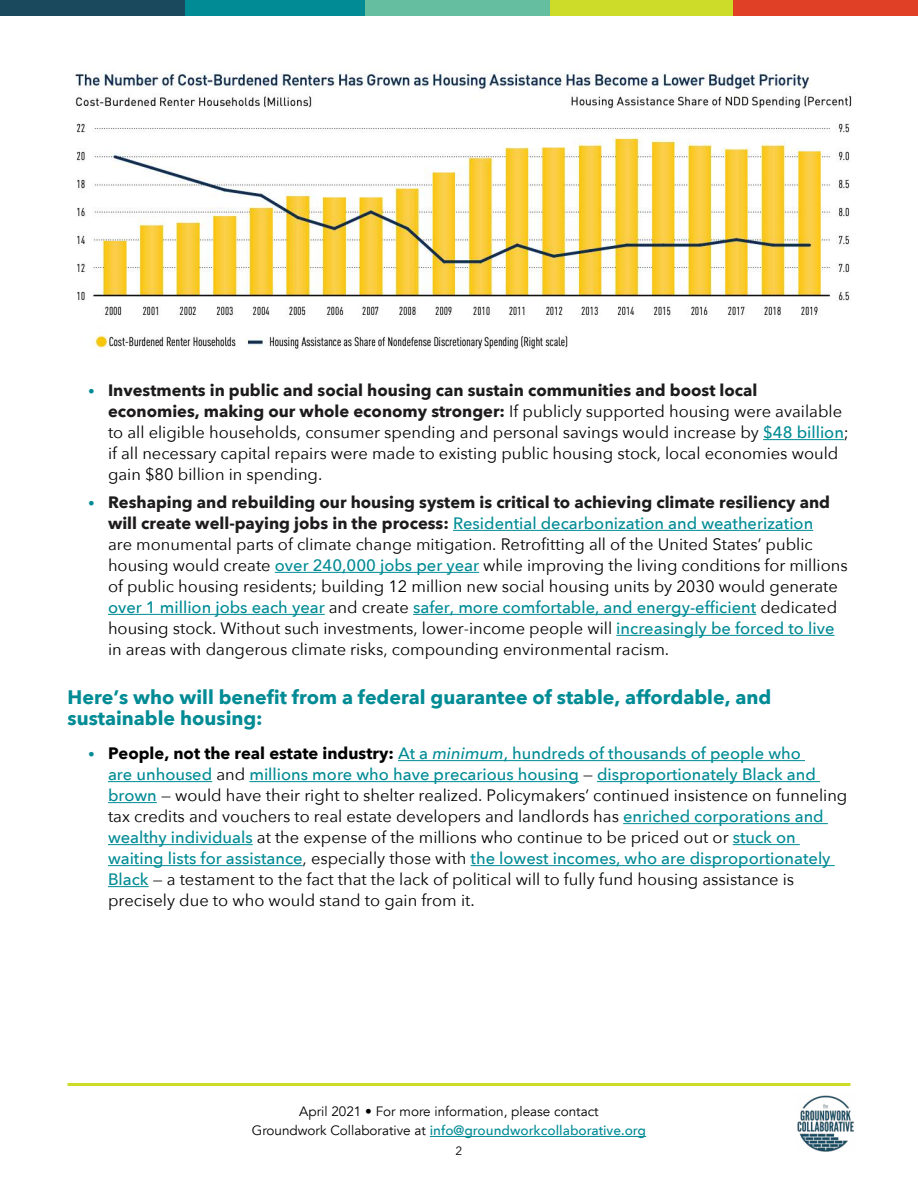
<style>
.page{position:relative;width:918px;height:1188px;background:#fff}
.page>*{position:absolute;margin:0;border:0;box-sizing:border-box;transform-origin:0 0}
.t1{font:700 19.5px/21px "Avenir Next";color:#008b95}
.t2{font:16.5px/21px "Avenir Next";color:#000}
.t3{font:500 13.5px "Avenir Next";color:#008b95}
.t4{font:13.5px "Avenir";color:#000}
.t5{font:12px "Avenir Next";color:#000}
.s1{font-family:"Sentinel";font-weight:700;font-size:15px;color:#008b95}
.s2{font-weight:700;color:#1d1b1b}
.s3{font-weight:500;color:#008b95}
.s4{font-weight:700}
.s5{font-weight:500;font-style:italic;color:#008b95}
.s6{font-family:"Avenir";font-weight:400;color:#000}
</style>
<div class="page">
<hr style="left:763px;top:439px;width:81px;height:1px;background:#008b95">
<hr style="left:453px;top:530px;width:360px;height:1px;background:#008b95">
<hr style="left:275px;top:572px;width:204px;height:1px;background:#008b95">
<hr style="left:108px;top:614px;width:217px;height:1px;background:#008b95">
<hr style="left:413px;top:614px;width:343px;height:1px;background:#008b95">
<hr style="left:616px;top:635px;width:218px;height:1px;background:#008b95">
<hr style="left:398px;top:760px;width:407px;height:1px;background:#008b95">
<hr style="left:108px;top:781px;width:104px;height:1px;background:#008b95">
<hr style="left:249px;top:781px;width:330px;height:1px;background:#008b95">
<hr style="left:597px;top:781px;width:223px;height:1px;background:#008b95">
<hr style="left:108px;top:802px;width:49px;height:1px;background:#008b95">
<hr style="left:623px;top:823px;width:205px;height:1px;background:#008b95">
<hr style="left:108px;top:844px;width:145px;height:1px;background:#008b95">
<hr style="left:733px;top:844px;width:67px;height:1px;background:#008b95">
<hr style="left:108px;top:865px;width:195px;height:1px;background:#008b95">
<hr style="left:471px;top:865px;width:364px;height:1px;background:#008b95">
<hr style="left:108px;top:886px;width:41px;height:1px;background:#008b95">
<div style="left:0;top:0;width:185px;height:15px;background:#1a495e"></div>
<div style="left:549px;top:0;width:184px;height:15px;background:#cddc29"></div>
<div style="left:185px;top:0;width:185px;height:15px;background:#008b95"></div>
<div style="left:366px;top:0;width:184px;height:15px;background:#65bea0"></div>
<div style="left:734px;top:0;width:184px;height:15px;background:#df4026"></div>
<hr style="left:68px;top:1083px;width:782px;height:3px;background:#cddc29">
<img style="left:797px;top:1095px;width:57px;height:57px">
<hr style="left:430px;top:1136px;width:216px;height:1px;background:#008b95">
<img style="left:75px;top:73px;width:777px;height:278px">
<p class="t2" style="left:108px;top:379px;width:742px;text-indent:-20px"><span class="s1">•</span> <span class="s2">Investments in public and social housing can sustain communities and boost local economies, making our whole economy stronger:</span> If publicly supported housing were available to all eligible households, consumer spending and personal savings would increase by <span class="s3">$48 billion</span>; if all necessary capital repairs were made to existing public housing stock, local economies would gain $80 billion in spending.</p>
<p class="t2" style="left:108px;top:491px;width:741px;text-indent:-20px"><span class="s1">•</span> <span class="s2">Reshaping and rebuilding our housing system is critical to achieving climate resiliency and will create well-paying jobs in the process:</span> <span class="s3">Residential decarbonization and weatherization<br></span>are monumental parts of climate change mitigation. Retrofitting all of the United States’ public housing would create <span class="s3">over 240,000 jobs per year</span> while improving the living conditions for millions of public housing residents; building 12 million new social housing units by 2030 would generate <span class="s3">over 1 million jobs each year</span> and create <span class="s3">safer, more comfortable, and energy-efficient</span> dedicated housing stock. Without such investments, lower-income people will <span class="s3">increasingly be forced to live </span>in areas with dangerous climate risks, compounding environmental racism.</p>
<p class="t1" style="left:68px;top:686px;width:705px">Here’s who will benefit from a federal guarantee of stable, affordable, and sustainable housing:</p>
<p class="t2" style="left:108px;top:742px;width:741px;text-indent:-20px"><span class="s1">•</span> <span class="s4">People, not the real estate industry:</span> <span class="s3">At a</span> <span class="s5">minimum</span><span class="s3">, hundreds of thousands of people who<br>are unhoused</span> and <span class="s3">millions more who have precarious housing</span> — <span class="s3">disproportionately Black and brown</span> — would have their right to shelter realized. Policymakers’ continued insistence on funneling tax credits and vouchers to real estate developers and landlords has <span class="s3">enriched corporations and wealthy individuals</span> at the expense of the millions who continue to be priced out or <span class="s3">stuck on waiting lists for assistance</span>, especially those with <span class="s3">the lowest incomes, who are disproportionately Black</span> — a testament to the fact that the lack of political will to fully fund housing assistance is precisely due to who would stand to gain from it.</p>
<p class="t4" style="left:299px;top:1103px;width:301px">April 2021 • For more information, please contact</p>
<p class="t3" style="left:252px;top:1119px;width:396px"><span class="s6">Groundwork Collaborative at</span> info@groundworkcollaborative.org</p>
<p class="t5" style="left:456px;top:1140px;width:8px">2</p>
</div>
